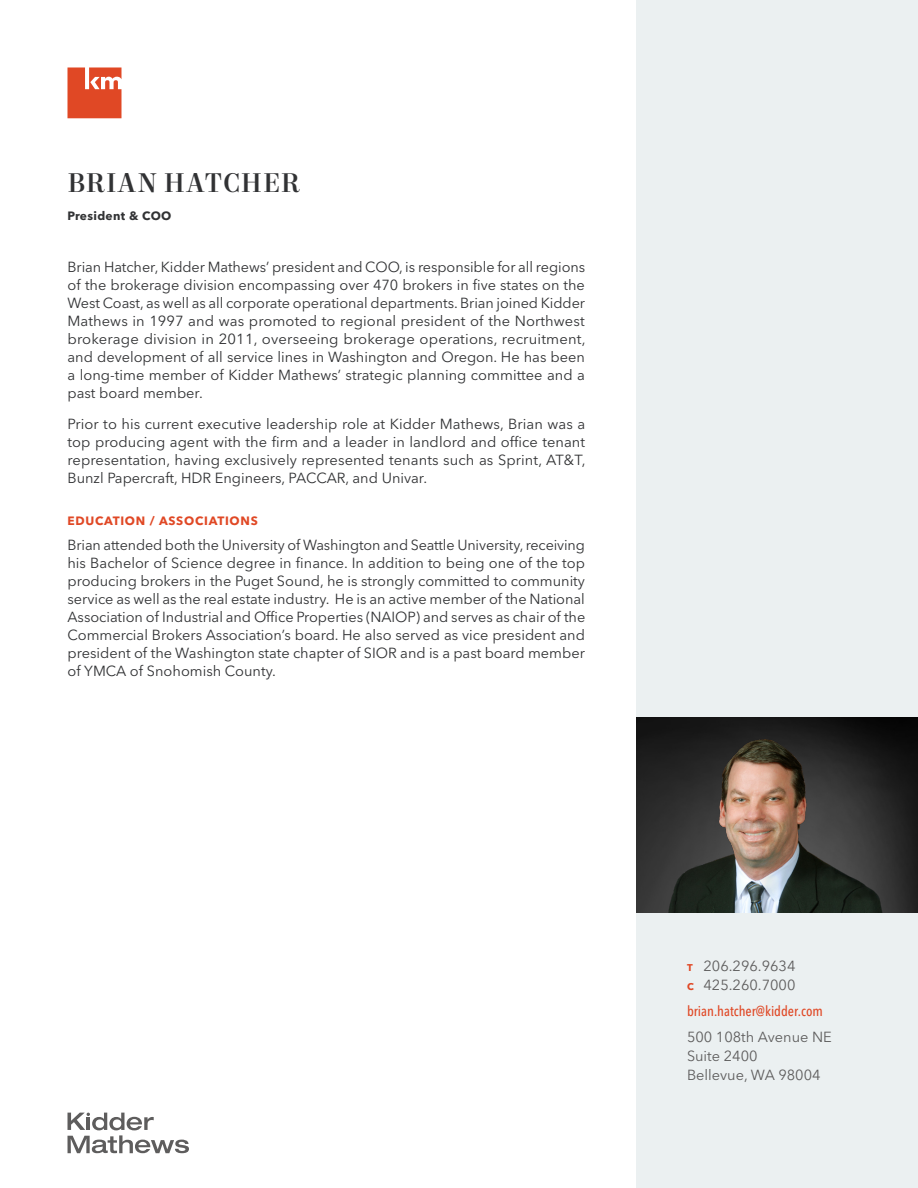
<style>
.page{position:relative;width:918px;height:1188px;background:#fff}
.page>*{position:absolute;margin:0;border:0;box-sizing:border-box;transform-origin:0 0}
.Resume_-_All_Caps_He{font:500 27px "Mort Modern 09";letter-spacing:.025em;color:#313234}
.Body_Copy_-_Charcoal{font:14.55px/18px "Avenir Next LT Pro";color:#313234;text-align:justify}
.Resume_-_Contact_Inf{font:14.55px/19px "Avenir Next LT Pro";color:#5e5d5d}
.Resume_-_Contact_Inf-2{font:500 condensed 14.25px "Avenir Next LT Pro";color:#e04825}
.Subhead_-_Level_1{font:700 12px "Avenir Next LT Pro";letter-spacing:.06em;color:#e04825}
.Subhead_-_Level_2{font:700 12px "Avenir Next LT Pro";letter-spacing:.03em;color:#313234}
.s1{font-weight:700;font-size:9.75px;color:#e04825}
</style>
<div class="page">
<div style="left:636px;top:0;width:282px;height:1188px;background:#ebf0f1"></div>
<img style="left:636px;top:718px;width:282px;height:195px">
<img style="left:662px;top:732px;width:231px;height:181px">
<svg style="left:67px;top:67px;width:54px;height:51px;background:#e45f41"></svg>
<svg style="left:68px;top:1113px;width:121px;height:40px"></svg>
<p class="Resume_-_All_Caps_He" style="left:68px;top:165px;width:234px">BRIAN HATCHER</p>
<p class="Subhead_-_Level_2" style="left:68px;top:209px;width:106px">President &amp; COO</p>
<p class="Body_Copy_-_Charcoal" style="left:68px;top:258px;width:520px">Brian Hatcher, Kidder Mathews’ president and COO, is responsible for all regions of the brokerage division encompassing over 470 brokers in five states on the West Coast, as well as all corporate operational departments. Brian joined Kidder Mathews in 1997 and was promoted to regional president of the Northwest brokerage division in 2011, overseeing brokerage operations, recruitment, and development of all service lines in Washington and Oregon. He has been a long-time member of Kidder Mathews’ strategic planning committee and a past board member.</p>
<p class="Body_Copy_-_Charcoal" style="left:68px;top:415px;width:520px">Prior to his current executive leadership role at Kidder Mathews, Brian was a top producing agent with the firm and a leader in landlord and office tenant representation, having exclusively represented tenants such as Sprint, AT&amp;T, Bunzl Papercraft, HDR Engineers, PACCAR, and Univar.</p>
<p class="Subhead_-_Level_1" style="left:68px;top:514px;width:192px">EDUCATION / ASSOCIATIONS</p>
<p class="Body_Copy_-_Charcoal" style="left:68px;top:536px;width:519px">Brian attended both the University of Washington and Seattle University, receiving his Bachelor of Science degree in finance. In addition to being one of the top producing brokers in the Puget Sound, he is strongly committed to community service as well as the real estate industry. He is an active member of the National Association of Industrial and Office Properties (NAIOP) and serves as chair of the Commercial Brokers Association’s board. He also served as vice president and president of the Washington state chapter of SIOR and is a past board member of YMCA of Snohomish County.</p>
<p class="Resume_-_Contact_Inf" style="left:687px;top:955px;width:110px;line-height:19.8px"><span class="s1">T</span> 206.296.9634<br><span class="s1">C</span> 425.260.7000</p>
<p class="Resume_-_Contact_Inf-2" style="left:687px;top:1002px;width:137px">brian.hatcher@kidder.com</p>
<p class="Resume_-_Contact_Inf" style="left:687px;top:1027px;width:146px">500 108th Avenue NE<br>Suite 2400<br>Bellevue, WA 98004</p>
</div>
